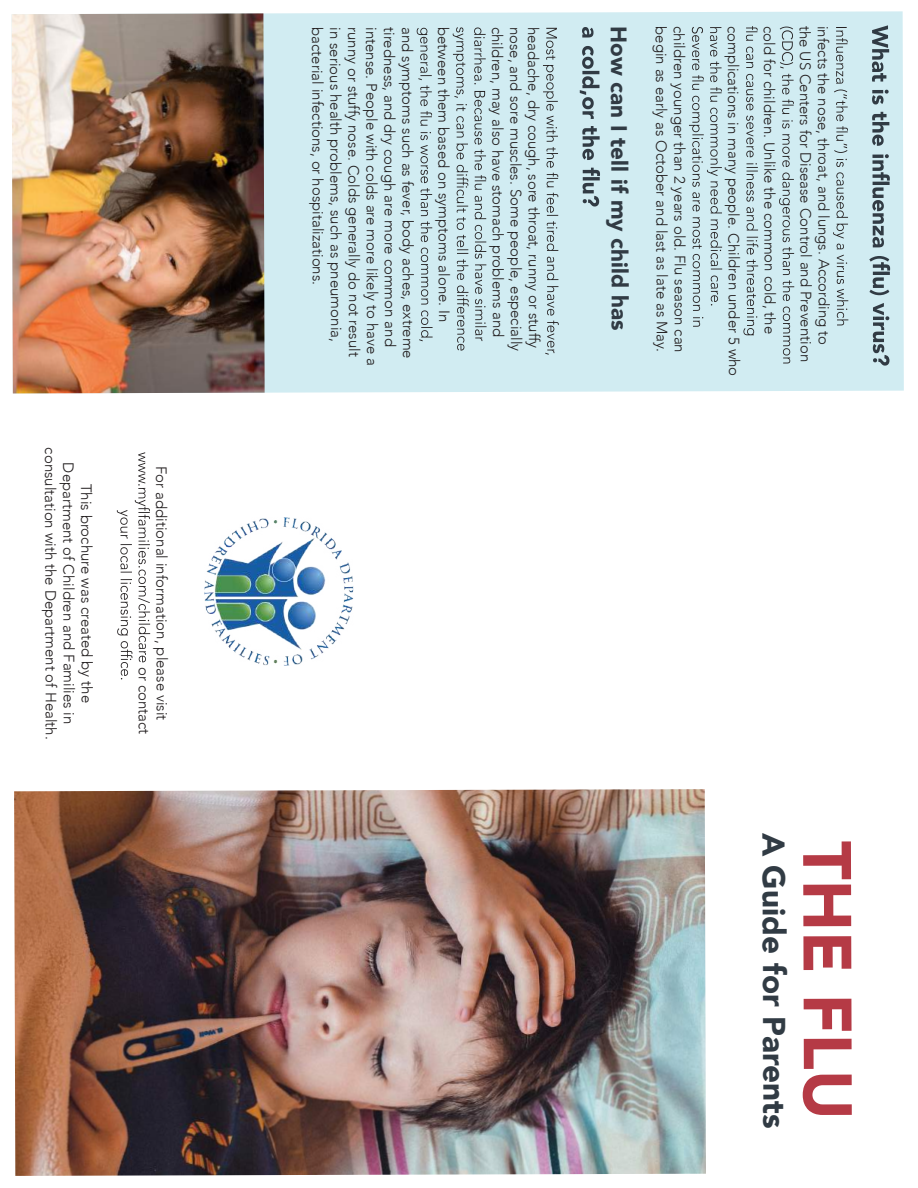
<style>
.page{position:relative;width:918px;height:1188px;background:#fff}
.page>*{position:absolute;margin:0;border:0;box-sizing:border-box;transform-origin:0 0}
.t1{font:900 67.5px "Avenir";letter-spacing:-.005em;color:#b53a45}
.t2{font:900 31.5px "Avenir";letter-spacing:-.005em;color:#313b44}
.t3{font:900 22.5px "Avenir";letter-spacing:-.005em;color:#313b44}
.t4{font:300 15px/18px "Avenir";letter-spacing:-.005em;color:#231f20}
</style>
<div class="page">
<div style="left:265px;top:11px;width:639px;height:382px;background:#d1ecf2"></div>
<img style="left:14px;top:789px;width:692px;height:387px">
<svg style="left:117px;top:452px;width:33px;height:227px"></svg>
<svg style="left:869px;top:25px;width:21px;height:341px;background:#9fb5bc"></svg>
<svg style="left:833px;top:27px;width:15px;height:298px;background:#b9d0d6"></svg>
<svg style="left:779px;top:27px;width:15px;height:336px;background:#b9d0d5"></svg>
<svg style="left:743px;top:26px;width:15px;height:309px;background:#b8cfd4"></svg>
<svg style="left:689px;top:27px;width:33px;height:300px;background:#bcd3d9"></svg>
<svg style="left:580px;top:27px;width:20px;height:180px;background:#9fb5bc"></svg>
<svg style="left:543px;top:28px;width:16px;height:327px;background:#b9d0d5"></svg>
<svg style="left:453px;top:27px;width:34px;height:324px;background:#bad1d6"></svg>
<svg style="left:417px;top:28px;width:16px;height:313px;background:#bbd2d7"></svg>
<img style="left:204px;top:517px;width:149px;height:149px">
<img style="left:12px;top:13px;width:253px;height:380px">
<p class="t4" style="left:96px;top:447px;width:294px;text-align:center;rotate:90deg">This brochure was created by the<br>Department of Children and Families in consultation with the Department of Health.</p>
<p class="t4" style="left:171px;top:667px;width:69px;text-indent:-201px;rotate:90deg">For additional information, please visit or contact</p>
<p class="t4" style="left:417px;top:27px;width:341px;rotate:90deg">and symptoms such as fever, body aches, extreme tiredness, and dry cough are more common and intense. People with colds are more likely to have a runny or stuffy nose. Colds generally do not result in serious health problems, such as pneumonia, bacterial infections, or hospitalizations.</p>
<p class="t4" style="left:453px;top:27px;width:297px;rotate:90deg">between them based on symptoms alone. In</p>
<p class="t4" style="left:525px;top:27px;width:326px;rotate:90deg">nose, and sore muscles. Some people, especially children, may also have stomach problems and</p>
<p class="t4" style="left:543px;top:27px;width:323px;rotate:90deg">headache, dry cough, sore throat, runny or stuffy</p>
<h3 class="t3" style="left:639px;top:26px;width:305px;rotate:90deg">How can I tell if my child has</h3>
<p class="t4" style="left:689px;top:26px;width:328px;rotate:90deg">children younger than 2 years old. Flu season can begin as early as October and last as late as May.</p>
<p class="t4" style="left:743px;top:26px;width:352px;rotate:90deg">complications in many people. Children under 5 who</p>
<p class="t4" style="left:779px;top:26px;width:310px;rotate:90deg">cold for children. Unlike the common cold, the</p>
<p class="t4" style="left:833px;top:26px;width:338px;rotate:90deg">infects the nose, throat, and lungs. According to the US Centers for Disease Control and Prevention</p>
<h2 class="t2" style="left:801px;top:832px;width:298px;rotate:90deg">A Guide for Parents</h2>
<h1 class="t1" style="left:885px;top:841px;width:281px;rotate:90deg">THE FLU</h1>
</div>
